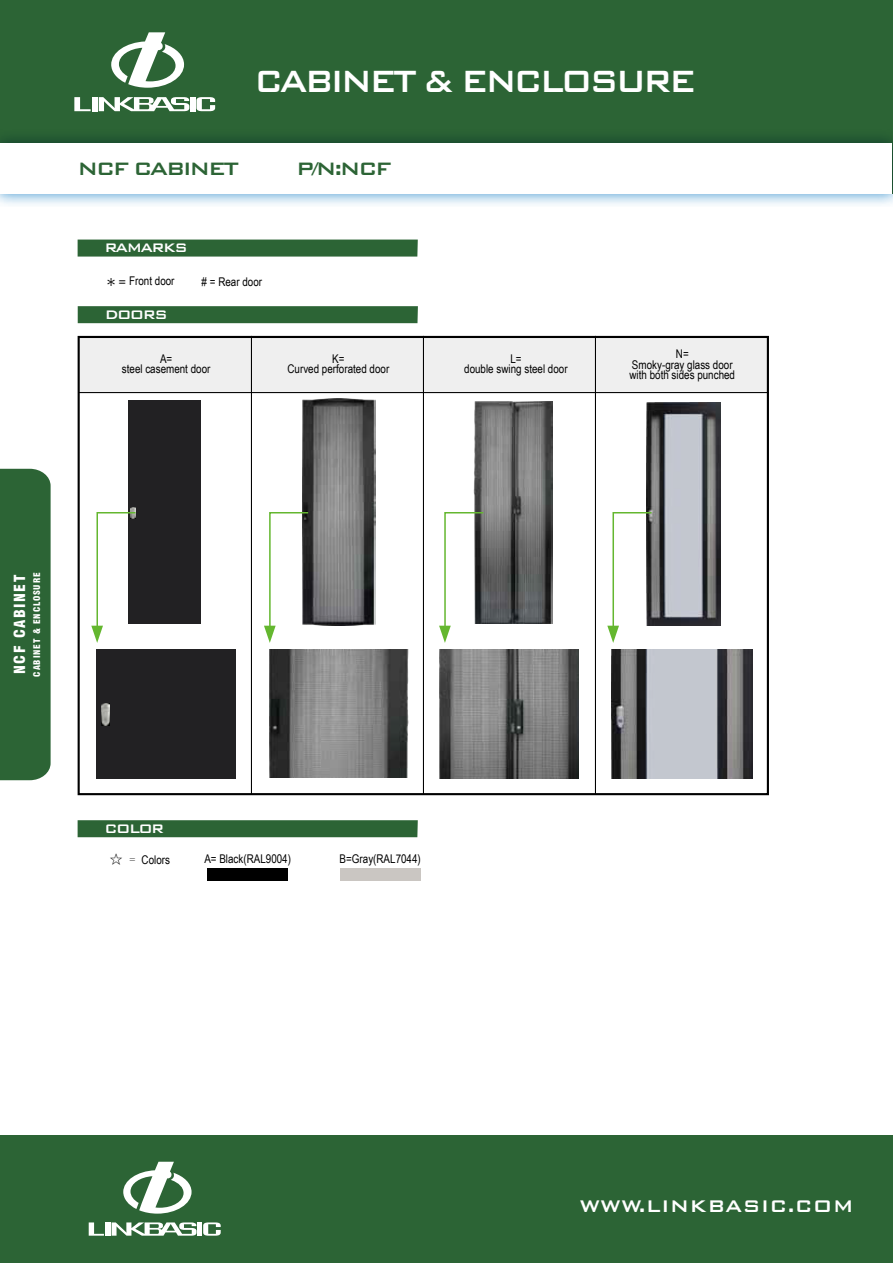
<style>
.page{position:relative;width:893px;height:1263px;background:#fff}
.page>*{position:absolute;margin:0;border:0;box-sizing:border-box;transform-origin:0 0}
.t1{font:500 41.1px "Bank Gothic BT";letter-spacing:-.1em;color:#fff;scale:.9 1}
.t2{font:500 24px "Bank Gothic BT";letter-spacing:-.1em;color:#2c6435}
.t3{font:500 22.5px "Bank Gothic BT";color:#fff}
.t4{font:500 16.5px "Bank Gothic BT";letter-spacing:-.1em;color:#fff}
.t5{font:900 condensed 15px "Swiss 721 BT";letter-spacing:.1em;color:#fff}
.t6{font:12px/10.5px "Arial Narrow";color:#000;text-align:center}
.t7{font:900 condensed 9px "Swiss 721 BT";letter-spacing:.1em;color:#fff}
.s1{font-family:"Koz Min Pro";font-size:21px}
.s2{font-family:"CT Hei Ti SJ"}
.s3{font-family:"Sim Sun";font-size:13.5px}
.s4{font-family:"Sim Sun"}
</style>
<div class="page">
<div style="left:0;top:0;width:893px;height:193px;background:#2c6435"></div>
<div style="left:0;top:1135px;width:893px;height:128px;background:#2c6435"></div>
<div style="left:0;top:469px;width:51px;height:311px;background:#2c6435"></div>
<svg style="left:0;top:138px;width:893px;height:67px"></svg>
<div style="left:1px;top:143px;width:891px;height:51px;background:#fff"></div>
<div style="left:207px;top:868px;width:81px;height:12px;background:#000"></div>
<div style="left:340px;top:868px;width:81px;height:12px;background:#cac6c2"></div>
<div style="left:78px;top:240px;width:340px;height:17px;background:#2c6435"></div>
<div style="left:78px;top:306px;width:340px;height:17px;background:#2c6435"></div>
<div style="left:78px;top:820px;width:340px;height:17px;background:#2c6435"></div>
<img style="left:270px;top:649px;width:138px;height:129px">
<img style="left:303px;top:399px;width:72px;height:227px">
<img style="left:474px;top:401px;width:79px;height:222px">
<img style="left:439px;top:649px;width:140px;height:129px">
<div style="left:79px;top:336px;width:689px;height:56px;background:#efefef"></div>
<hr style="left:78px;top:392px;width:691px;height:1px;background:#000">
<hr style="left:423px;top:336px;width:1px;height:458px;background:#000">
<hr style="left:595px;top:336px;width:1px;height:458px;background:#000">
<hr style="left:251px;top:336px;width:1px;height:458px;background:#000">
<div style="left:78px;top:336px;width:691px;height:459px;border:2px solid #000"></div>
<div style="left:128px;top:400px;width:73px;height:224px;background:#222123"></div>
<div style="left:96px;top:649px;width:140px;height:129px;background:#222123"></div>
<img style="left:101px;top:703px;width:8px;height:22px">
<img style="left:647px;top:403px;width:73px;height:223px">
<img style="left:612px;top:649px;width:140px;height:129px">
<svg style="left:91px;top:507px;width:45px;height:136px"></svg>
<svg style="left:264px;top:511px;width:46px;height:132px"></svg>
<svg style="left:439px;top:511px;width:46px;height:132px"></svg>
<svg style="left:607px;top:511px;width:46px;height:132px"></svg>
<svg style="left:74px;top:97px;width:17px;height:14px"></svg>
<div style="left:92px;top:97px;width:5px;height:14px;background:#fff"></div>
<svg style="left:99px;top:97px;width:90px;height:14px"></svg>
<svg style="left:196px;top:97px;width:19px;height:14px"></svg>
<div style="left:190px;top:97px;width:5px;height:14px;background:#fff"></div>
<svg style="left:111px;top:32px;width:73px;height:56px"></svg>
<svg style="left:89px;top:1222px;width:15px;height:14px"></svg>
<div style="left:105px;top:1222px;width:5px;height:14px;background:#fff"></div>
<svg style="left:112px;top:1222px;width:85px;height:14px"></svg>
<svg style="left:203px;top:1222px;width:18px;height:14px"></svg>
<div style="left:197px;top:1222px;width:5px;height:14px;background:#fff"></div>
<svg style="left:123px;top:1162px;width:69px;height:51px"></svg>
<h1 class="t1" style="left:254px;top:59px;width:493px">CABINET &amp; ENCLOSURE</h1>
<h2 class="t2" style="left:78px;top:155px;width:163px">NCF CABINET</h2>
<h2 class="t2" style="left:296px;top:155px;width:97px">P/N:NCF</h2>
<h3 class="t4" style="left:105px;top:239px;width:85px">RAMARKS</h3>
<p class="t6" style="left:106px;top:276px;width:70px"><span class="s1">*</span> <span class="s2">=</span> Front door</p>
<h3 class="t4" style="left:105px;top:305px;width:64px">DOORS</h3>
<p class="t6" style="left:202px;top:276px;width:62px"># = Rear door</p>
<p class="t6" style="left:122px;top:353px;width:90px">A=<br>steel casement door</p>
<p class="t6" style="left:288px;top:353px;width:103px">K=<br>Curved perforated door</p>
<p class="t6" style="left:464px;top:353px;width:105px">L=<br>double swing steel door</p>
<p class="t6" style="left:629px;top:348px;width:107px">N=<br>Smoky-gray glass door with both sides punched</p>
<p class="t5" style="left:11px;top:674px;width:100px;rotate:-90deg">NCF CABINET</p>
<p class="t7" style="left:31px;top:677px;width:106px;rotate:-90deg">CABINET &amp; ENCLOSURE</p>
<h3 class="t4" style="left:105px;top:819px;width:61px">COLOR</h3>
<p class="t6" style="left:109px;top:854px;width:62px"><span class="s3">☆</span> <span class="s4">=</span> Colors</p>
<p class="t6" style="left:204px;top:853px;width:88px">A= Black(RAL9004)</p>
<p class="t6" style="left:340px;top:853px;width:83px">B=Gray(RAL7044)</p>
<h3 class="t3" style="left:579px;top:1194px;width:276px">WWW.LINKBASIC.COM</h3>
</div>
